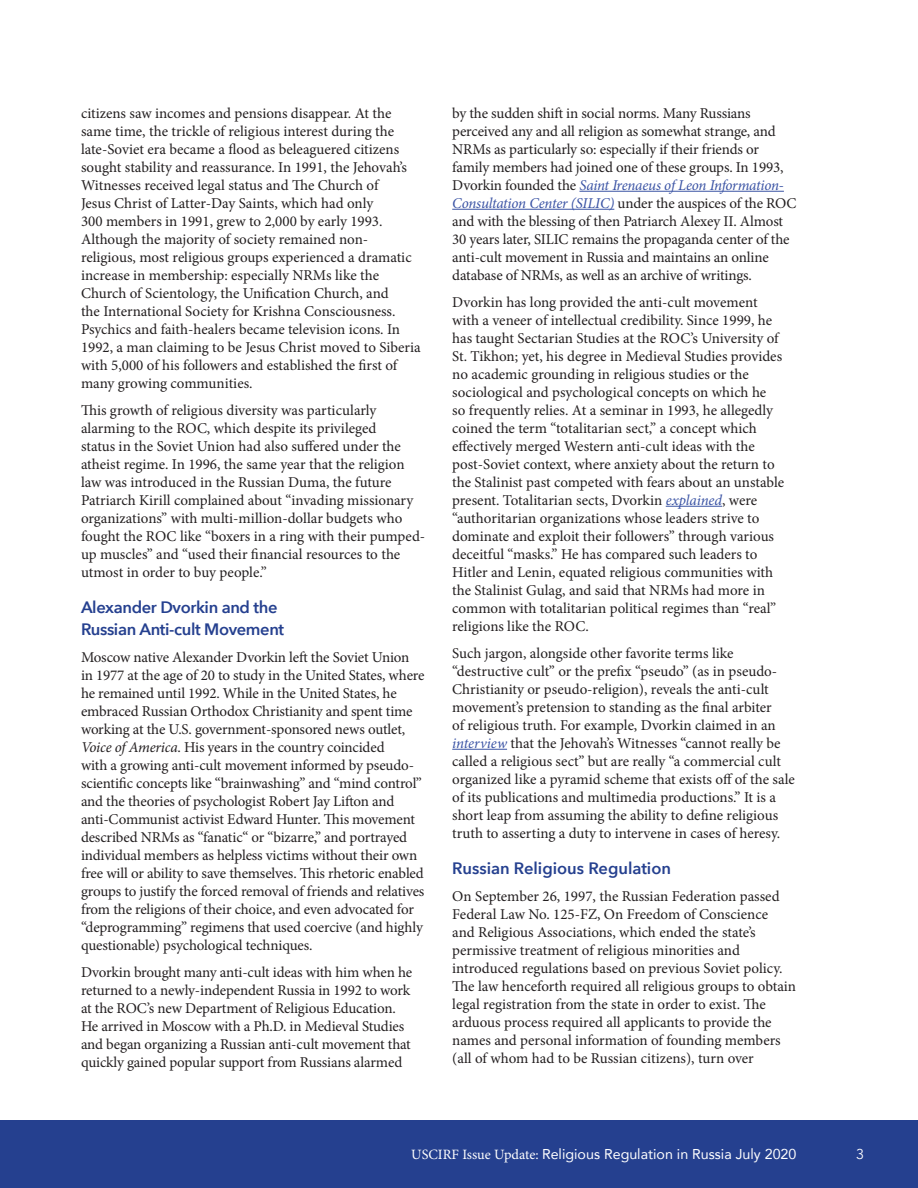
<style>
.page{position:relative;width:918px;height:1188px;background:#fff}
.page>*{position:absolute;margin:0;border:0;box-sizing:border-box;transform-origin:0 0}
.Subhead{font:600 16.5px/22.5px "Avenir Next";letter-spacing:-.02em;color:#25408f}
.Subhead-2{font:600 16.5px "Avenir Next";color:#25408f}
.Body_no_indent{font:15px/18px "Minion Pro";letter-spacing:-.005em;color:#231f20}
.t1{font:14.25px "Avenir";color:#fff}
.t2{font:14.25px "Avenir";color:#fff}
.s1{font-style:italic}
.s2{font-style:italic;color:#3a53a4}
.s3{font-family:"Minion Pro"}
</style>
<div class="page">
<div style="left:0;top:1120px;width:918px;height:68px;background:#25408f"></div>
<hr style="left:579px;top:191px;width:205px;height:1px;background:#3a53a4">
<hr style="left:452px;top:209px;width:162px;height:1px;background:#3a53a4">
<hr style="left:666px;top:506px;width:56px;height:1px;background:#3a53a4">
<hr style="left:452px;top:749px;width:55px;height:1px;background:#3a53a4">
<p class="Body_no_indent" style="left:81px;top:104px;width:341px">citizens saw incomes and pensions disappear. At the same time, the trickle of religious interest during the late-Soviet era became a flood as beleaguered citizens sought stability and reassurance. In 1991, the Jehovah’s Witnesses received legal status and The Church of<br>Jesus Christ of Latter-Day Saints, which had only<br>300 members in 1991, grew to 2,000 by early 1993.<br>Although the majority of society remained non&shy;religious, most religious groups experienced a dramatic increase in membership: especially NRMs like the Church of Scientology, the Unification Church, and<br>the International Society for Krishna Consciousness.<br>Psychics and faith-healers became television icons. In 1992, a man claiming to be Jesus Christ moved to Siberia with 5,000 of his followers and established the first of many growing communities.</p>
<p class="Body_no_indent" style="left:81px;top:401px;width:346px">This growth of religious diversity was particularly alarming to the ROC, which despite its privileged<br>status in the Soviet Union had also suffered under the atheist regime. In 1996, the same year that the religion law was introduced in the Russian Duma, the future Patriarch Kirill complained about “invading missionary organizations” with multi-million-dollar budgets who fought the ROC like “boxers in a ring with their pumped&shy;up muscles” and “used their financial resources to the utmost in order to buy people.”</p>
<p class="Subhead" style="left:81px;top:595px;width:205px">Alexander Dvorkin and the<br>Russian Anti‑cult Movement</p>
<p class="Body_no_indent" style="left:81px;top:649px;width:345px">Moscow native Alexander Dvorkin left the Soviet Union in 1977 at the age of 20 to study in the United States, where he remained until 1992. While in the United States, he embraced Russian Orthodox Christianity and spent time working at the U.S. government-sponsored news outlet, <span class="s1">Voice of America</span>. His years in the country coincided<br>with a growing anti-cult movement informed by pseudo&shy;scientific concepts like “brainwashing” and “mind control” and the theories of psychologist Robert Jay Lifton and anti-Communist activist Edward Hunter. This movement described NRMs as “fanatic“ or “bizarre,” and portrayed individual members as helpless victims without their own free will or ability to save themselves. This rhetoric enabled groups to justify the forced removal of friends and relatives from the religions of their choice, and even advocated for “deprogramming” regimens that used coercive (and highly questionable) psychological techniques.</p>
<p class="Body_no_indent" style="left:81px;top:964px;width:333px">Dvorkin brought many anti-cult ideas with him when he returned to a newly-independent Russia in 1992 to work at the ROC’s new Department of Religious Education.<br>He arrived in Moscow with a Ph.D. in Medieval Studies and began organizing a Russian anti-cult movement that quickly gained popular support from Russians alarmed</p>
<p class="Body_no_indent" style="left:452px;top:104px;width:346px">by the sudden shift in social norms. Many Russians perceived any and all religion as somewhat strange, and NRMs as particularly so: especially if their friends or family members had joined one of these groups. In 1993, Dvorkin founded the <span class="s2">Saint Irenaeus of Leon Information-Consultation Center (SILIC)</span> under the auspices of the ROC and with the blessing of then Patriarch Alexey II. Almost 30 years later, SILIC remains the propaganda center of the anti-cult movement in Russia and maintains an online database of NRMs, as well as an archive of writings.</p>
<p class="Body_no_indent" style="left:452px;top:293px;width:334px">Dvorkin has long provided the anti-cult movement with a veneer of intellectual credibility. Since 1999, he has taught Sectarian Studies at the ROC’s University of St. Tikhon; yet, his degree in Medieval Studies provides no academic grounding in religious studies or the sociological and psychological concepts on which he<br>so frequently relies. At a seminar in 1993, he allegedly coined the term “totalitarian sect,” a concept which effectively merged Western anti-cult ideas with the post-Soviet context, where anxiety about the return to the Stalinist past competed with fears about an unstable present. Totalitarian sects, Dvorkin <span class="s2">explained</span>, were “authoritarian organizations whose leaders strive to dominate and exploit their followers” through various deceitful “masks.” He has compared such leaders to Hitler and Lenin, equated religious communities with the Stalinist Gulag, and said that NRMs had more in common with totalitarian political regimes than “real” religions like the ROC.</p>
<p class="Body_no_indent" style="left:452px;top:644px;width:344px">Such jargon, alongside other favorite terms like “destructive cult” or the prefix “pseudo” (as in pseudo-Christianity or pseudo-religion), reveals the anti-cult movement’s pretension to standing as the final arbiter<br>of religious truth. For example, Dvorkin claimed in an <span class="s2">interview</span> that the Jehovah’s Witnesses “cannot really be called a religious sect” but are really “a commercial cult organized like a pyramid scheme that exists off of the sale of its publications and multimedia productions.” It is a short leap from assuming the ability to define religious truth to asserting a duty to intervene in cases of heresy.</p>
<p class="Subhead-2" style="left:452px;top:854px;width:220px">Russian Religious Regulation</p>
<p class="Body_no_indent" style="left:452px;top:887px;width:345px">On September 26, 1997, the Russian Federation passed Federal Law No. 125-FZ, On Freedom of Conscience<br>and Religious Associations, which ended the state’s permissive treatment of religious minorities and introduced regulations based on previous Soviet policy.<br>The law henceforth required all religious groups to obtain legal registration from the state in order to exist. The arduous process required all applicants to provide the names and personal information of founding members (all of whom had to be Russian citizens), turn over</p>
<p class="t1" style="left:411px;top:1143px;width:387px"><span class="s3">USCIRF Issue Update:</span> Religious Regulation in Russia July 2020</p>
<p class="t2" style="left:856px;top:1146px;width:9px">3</p>
</div>
